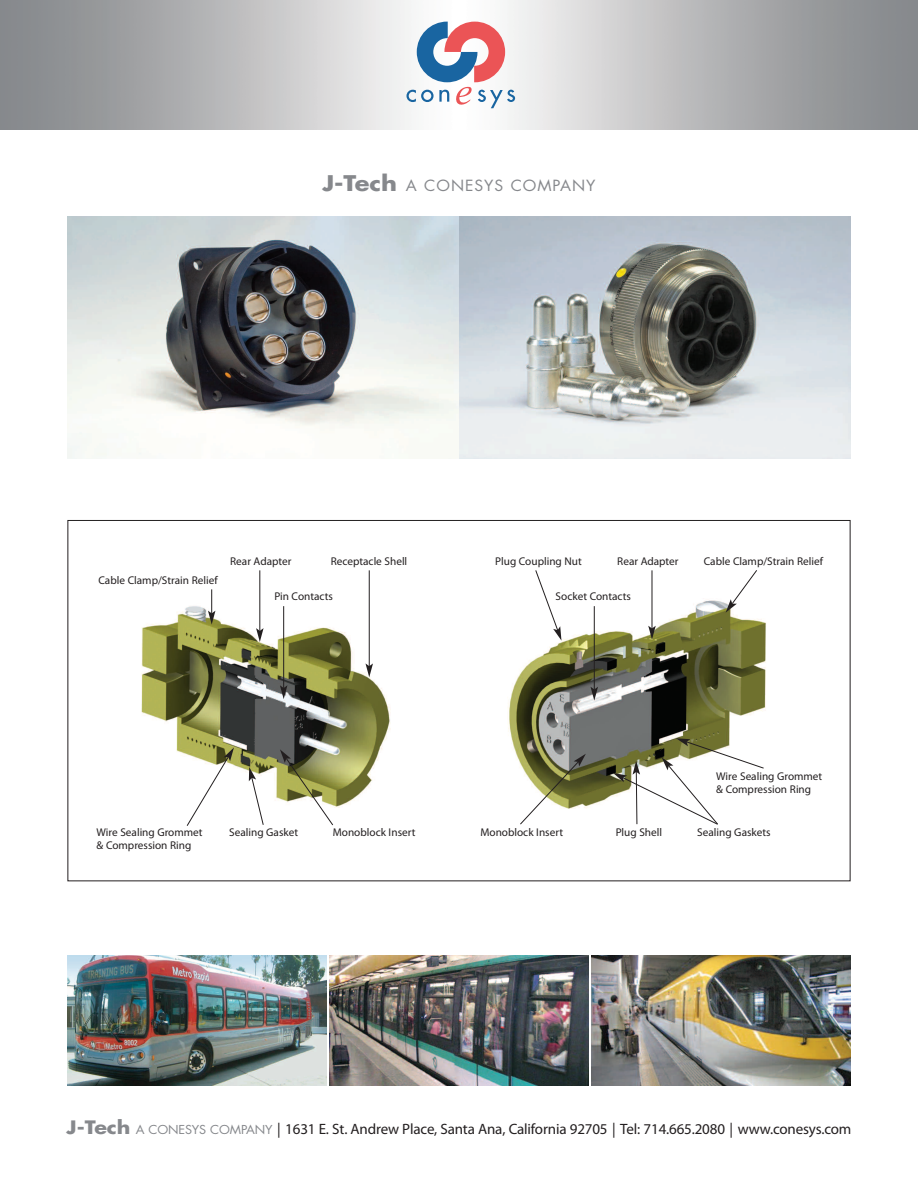
<style>
.page{position:relative;width:918px;height:1188px;background:#fff}
.page>*{position:absolute;margin:0;border:0;box-sizing:border-box;transform-origin:0 0}
.t1{font:15px "Myriad Pro";letter-spacing:-.01em;color:#231f20}
.t2{font:15px "Futura";letter-spacing:.06em;color:#86888c;scale:1.05 1}
.t3{font:11.25px/13.5px "Myriad Pro";color:#231f20}
.s1{font-weight:700;font-size:21px}
.s2{font-family:"Futura";font-weight:700;font-size:18px;color:#86888c}
.s3{font-family:"Futura";font-size:12px;color:#86888c}
</style>
<div class="page">
<svg style="left:406px;top:22px;width:109px;height:86px"></svg>
<img style="left:68px;top:216px;width:782px;height:243px">
<img style="left:141px;top:603px;width:250px;height:205px">
<img style="left:508px;top:598px;width:258px;height:210px">
<svg style="left:726px;top:570px;width:32px;height:43px"></svg>
<hr style="left:652px;top:570px;width:1px;height:58px;background:#231f20">
<svg style="left:648px;top:626px;width:8px;height:14px"></svg>
<hr style="left:594px;top:606px;width:1px;height:83px;background:#231f20">
<svg style="left:591px;top:687px;width:7px;height:14px"></svg>
<svg style="left:535px;top:570px;width:26px;height:71px"></svg>
<hr style="left:369px;top:570px;width:1px;height:96px;background:#231f20">
<svg style="left:366px;top:663px;width:7px;height:14px"></svg>
<hr style="left:283px;top:606px;width:1px;height:82px;background:#231f20">
<svg style="left:280px;top:685px;width:7px;height:14px"></svg>
<hr style="left:259px;top:570px;width:1px;height:61px;background:#231f20">
<svg style="left:256px;top:628px;width:8px;height:14px"></svg>
<svg style="left:208px;top:589px;width:7px;height:36px"></svg>
<svg style="left:280px;top:749px;width:54px;height:77px"></svg>
<svg style="left:186px;top:747px;width:48px;height:79px"></svg>
<svg style="left:249px;top:767px;width:15px;height:58px"></svg>
<svg style="left:519px;top:754px;width:67px;height:71px"></svg>
<svg style="left:613px;top:738px;width:152px;height:87px"></svg>
<img style="left:68px;top:955px;width:258px;height:130px">
<img style="left:329px;top:955px;width:260px;height:130px">
<img style="left:591px;top:955px;width:259px;height:130px">
<h1 class="t2" style="left:322px;top:179px;width:262px"><span class="s1">J-Tech</span> A CONESYS COMPANY</h1>
<p class="t3" style="left:99px;top:574px;width:121px">Cable Clamp/Strain Relief</p>
<p class="t3" style="left:617px;top:555px;width:63px">Rear Adapter</p>
<p class="t3" style="left:704px;top:555px;width:121px">Cable Clamp/Strain Relief</p>
<p class="t3" style="left:556px;top:591px;width:77px">Socket Contacts</p>
<p class="t3" style="left:230px;top:555px;width:63px">Rear Adapter</p>
<p class="t3" style="left:331px;top:555px;width:78px">Receptacle Shell</p>
<p class="t3" style="left:495px;top:555px;width:88px">Plug Coupling Nut</p>
<p class="t3" style="left:274px;top:590px;width:60px">Pin Contacts</p>
<p class="t3" style="left:716px;top:770px;width:108px">Wire Sealing Grommet &amp; Compression Ring</p>
<p class="t3" style="left:97px;top:826px;width:108px">Wire Sealing Grommet &amp; Compression Ring</p>
<p class="t3" style="left:229px;top:826px;width:70px">Sealing Gasket</p>
<p class="t3" style="left:333px;top:826px;width:84px">Monoblock Insert</p>
<p class="t3" style="left:480px;top:826px;width:84px">Monoblock Insert</p>
<p class="t3" style="left:616px;top:826px;width:48px">Plug Shell</p>
<p class="t3" style="left:697px;top:826px;width:75px">Sealing Gaskets</p>
<h1 class="t1" style="left:67px;top:1123px;width:786px"><span class="s2">J-Tech</span> <span class="s3">A CONESYS COMPANY</span> | 1631 E. St. Andrew Place, Santa Ana, California 92705 | Tel: 714.665.2080 | www.conesys.com</h1>
</div>
